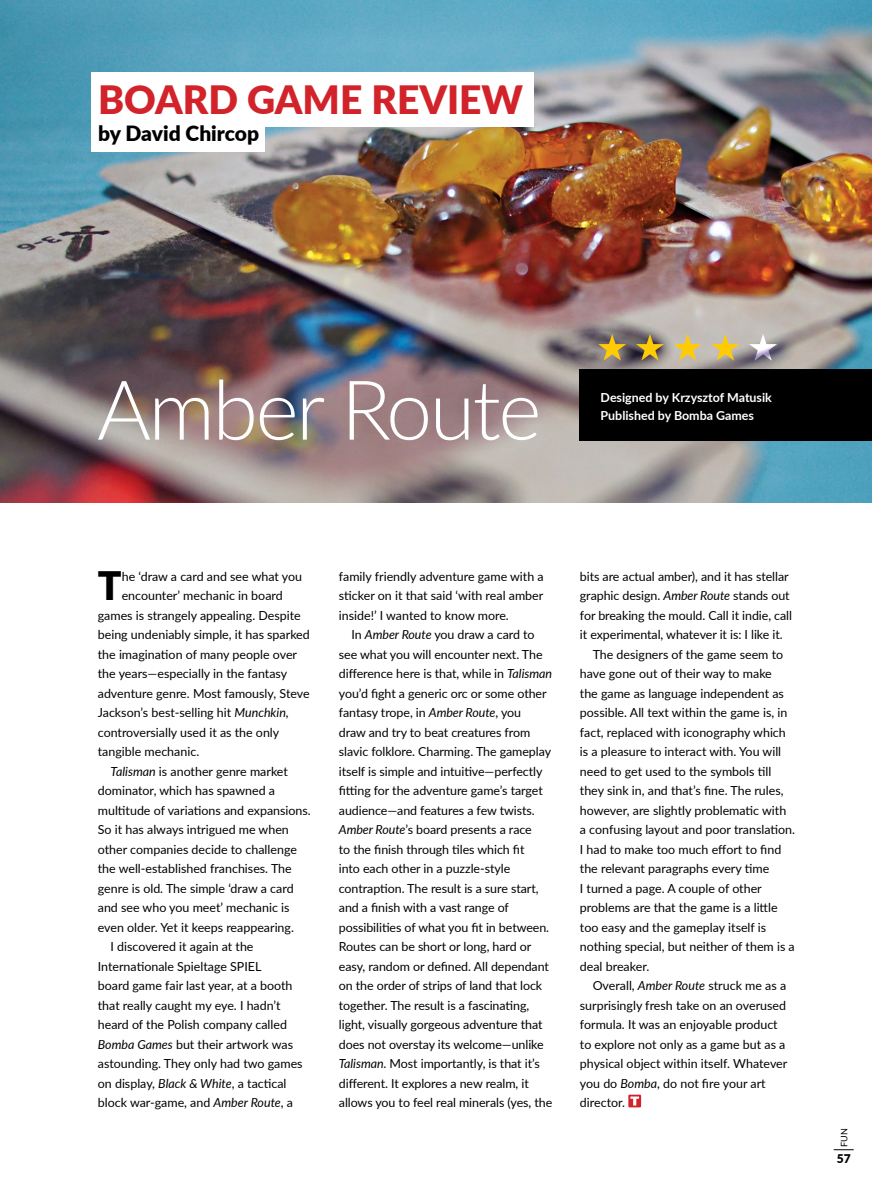
<style>
.page{position:relative;width:872px;height:1191px;background:#fff}
.page>*{position:absolute;margin:0;border:0;box-sizing:border-box;transform-origin:0 0}
.t1{font:300 82.65px "Lato";letter-spacing:-.03em;color:#fff}
.t2{font:900 39.15px "Lato";color:#000}
.t3{font:900 39px "Lato";color:#d2232a}
.t4{font:900 21px "Lato";color:#000}
.t5{font:12.45px/19.5px "Lato";color:#000}
.t6{font:700 12.45px "Lato";color:#fff}
.t7{font:900 12px "Lato";color:#000}
.t8{font:9px "Lato";color:#000}
.s1{font-style:italic}
</style>
<div class="page">
<svg style="left:833px;top:1149px;width:20px;height:1px"></svg>
<img style="left:0;top:0;width:872px;height:502px">
<div style="left:91px;top:72px;width:442px;height:55px;background:#fff"></div>
<div style="left:91px;top:102px;width:174px;height:50px;background:#fff"></div>
<svg style="left:628px;top:1094px;width:13px;height:13px"></svg>
<div style="left:580px;top:369px;width:292px;height:71px;background:#000"></div>
<svg style="left:598px;top:334px;width:28px;height:26px"></svg>
<svg style="left:673px;top:334px;width:28px;height:26px"></svg>
<svg style="left:636px;top:334px;width:28px;height:26px"></svg>
<svg style="left:711px;top:334px;width:28px;height:26px"></svg>
<svg style="left:749px;top:334px;width:28px;height:26px"></svg>
<p class="t3" style="left:98px;top:71px;width:426px">BOARD GAME REVIEW</p>
<p class="t4" style="left:98px;top:118px;width:162px">by David Chircop</p>
<p class="t1" style="left:97px;top:352px;width:446px">Amber Route</p>
<p class="t6" style="left:600px;top:388px;width:173px">Designed by Krzysztof Matusik</p>
<p class="t6" style="left:600px;top:406px;width:155px">Published by Bomba Games</p>
<p class="t2" style="left:98px;top:556px;width:25px">T</p>
<p class="t5" style="left:122px;top:566px;width:182px">he ‘draw a card and see what you</p>
<p class="t5" style="left:122px;top:585px;width:163px">encounter’ mechanic in board</p>
<p class="t5" style="left:98px;top:605px;width:204px">games is strangely appealing. Despite</p>
<p class="t5" style="left:98px;top:624px;width:213px">being undeniably simple, it has sparked</p>
<p class="t5" style="left:98px;top:644px;width:201px">the imagination of many people over</p>
<p class="t5" style="left:98px;top:663px;width:191px">the years—especially in the fantasy</p>
<p class="t5" style="left:98px;top:683px;width:213px">adventure genre. Most famously, Steve</p>
<p class="t5" style="left:98px;top:702px;width:192px">Jackson’s best-selling hit <span class="s1">Munchkin,</span></p>
<p class="t5" style="left:98px;top:722px;width:183px">controversially used it as the only</p>
<p class="t5" style="left:98px;top:741px;width:103px">tangible mechanic.</p>
<p class="t5" style="left:98px;top:761px;width:215px;text-indent:13px"><span class="s1">Talisman</span> is another genre market dominator, which has spawned a multitude of variations and expansions.<br>So it has always intrigued me when other companies decide to challenge the well-established franchises. The genre is old. The simple ‘draw a card and see who you meet’ mechanic is even older. Yet it keeps reappearing.</p>
<p class="t5" style="left:98px;top:936px;width:206px;text-indent:13px">I discovered it again at the Internationale Spieltage SPIEL<br>board game fair last year, at a booth that really caught my eye. I hadn’t heard of the Polish company called <span class="s1">Bomba Games</span> but their artwork was astounding. They only had two games on display, <span class="s1">Black &amp; White</span>, a tactical block war-game, and <span class="s1">Amber Route</span>, a</p>
<p class="t5" style="left:339px;top:566px;width:206px;text-align:justify">family friendly adventure game with a sticker on it that said ‘with real amber inside!’ I wanted to know more.</p>
<p class="t5" style="left:339px;top:624px;width:215px;text-indent:13px">In <span class="s1">Amber Route</span> you draw a card to see what you will encounter next. The difference here is that, while in <span class="s1">Talisman </span>you’d fight a generic orc or some other fantasy trope, in <span class="s1">Amber Route</span>, you<br>draw and try to beat creatures from slavic folklore. Charming. The gameplay itself is simple and intuitive—perfectly fitting for the adventure game’s target audience—and features a few twists.<br><span class="s1">Amber Route</span>’s board presents a race<br>to the finish through tiles which fit<br>into each other in a puzzle-style contraption. The result is a sure start, and a finish with a vast range of possibilities of what you fit in between.<br>Routes can be short or long, hard or easy, random or defined. All dependant on the order of strips of land that lock together. The result is a fascinating, light, visually gorgeous adventure that does not overstay its welcome—unlike <span class="s1">Talisman</span>. Most importantly, is that it’s different. It explores a new realm, it allows you to feel real minerals (yes, the</p>
<p class="t5" style="left:580px;top:566px;width:214px">bits are actual amber), and it has stellar graphic design. <span class="s1">Amber Route</span> stands out for breaking the mould. Call it indie, call it experimental, whatever it is: I like it.</p>
<p class="t5" style="left:580px;top:644px;width:217px;text-indent:13px">The designers of the game seem to have gone out of their way to make<br>the game as language independent as possible. All text within the game is, in fact, replaced with iconography which is a pleasure to interact with. You will need to get used to the symbols till they sink in, and that’s fine. The rules, however, are slightly problematic with a confusing layout and poor translation.<br>I had to make too much effort to find the relevant paragraphs every time<br>I turned a page. A couple of other problems are that the game is a little too easy and the gameplay itself is nothing special, but neither of them is a deal breaker.</p>
<p class="t5" style="left:580px;top:975px;width:209px;text-indent:13px">Overall, <span class="s1">Amber Route</span> struck me as a surprisingly fresh take on an overused formula. It was an enjoyable product to explore not only as a game but as a physical object within itself. Whatever you do <span class="s1">Bomba</span>, do not fire your art director.</p>
<p class="t8" style="left:837px;top:1147px;width:19px;rotate:-90deg">Fun</p>
<p class="t7" style="left:836px;top:1149px;width:15px">57</p>
</div>
